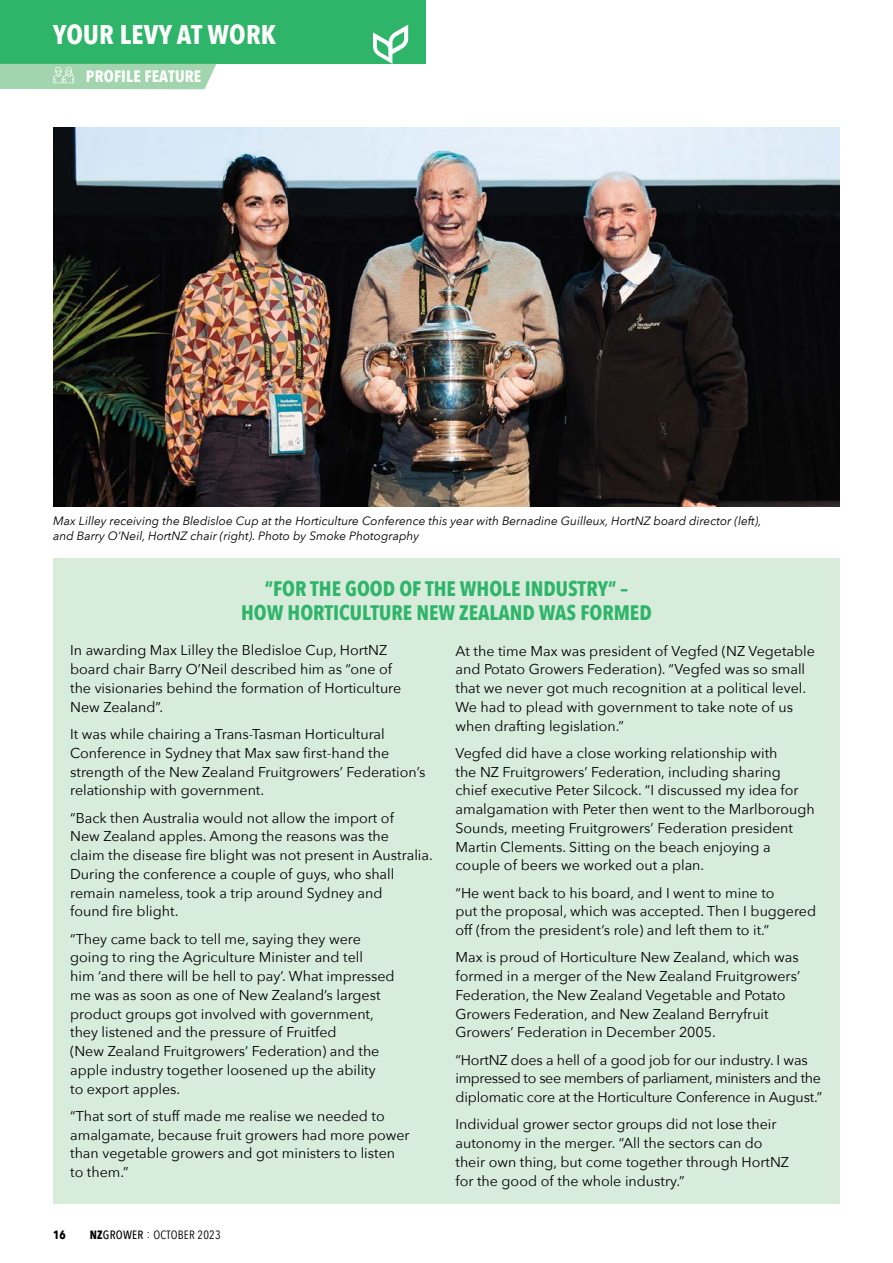
<style>
.page{position:relative;width:893px;height:1263px;background:#fff}
.page>*{position:absolute;margin:0;border:0;box-sizing:border-box;transform-origin:0 0}
.t1{font:700 27px "Avenir Next Condensed";letter-spacing:.01em;color:#fff}
.t2{font:700 21px/24px "Avenir Next Condensed";color:#2fb56a;text-align:center}
.t3{font:700 16.5px "Avenir Next Condensed";letter-spacing:.01em;color:#fff}
.t4{font:14.25px/18.8px "Avenir Next";color:#000}
.t5{font:italic 12px/15px "Avenir Next";color:#000}
.t6{font:12px "Avenir Next Condensed";letter-spacing:.02em;color:#000}
.t7{font:700 12px "Avenir Next Condensed";color:#000}
.s1{font-weight:700}
.s2{font-weight:500}
</style>
<div class="page">
<div style="left:0;top:0;width:425px;height:64px;background:#2fb56a"></div>
<svg style="left:373px;top:25px;width:35px;height:39px"></svg>
<div style="left:0;top:64px;width:216px;height:25px;background:#a2d5ae"></div>
<div style="left:53px;top:558px;width:787px;height:645px;background:#d8ecdb"></div>
<img style="left:53px;top:128px;width:787px;height:378px">
<h1 class="t1" style="left:53px;top:18px;width:225px">YOUR LEVY AT WORK</h1>
<p class="t3" style="left:86px;top:66px;width:117px">PROFILE FEATURE</p>
<p class="t5" style="left:53px;top:513px;width:710px">Max Lilley receiving the Bledisloe Cup at the Horticulture Conference this year with Bernadine Guilleux, HortNZ board director (left), and Barry O’Neil, HortNZ chair (right). Photo by Smoke Photography</p>
<h2 class="t2" style="left:241px;top:576px;width:412px">“FOR THE GOOD OF THE WHOLE INDUSTRY” –<br>HOW HORTICULTURE NEW ZEALAND WAS FORMED</h2>
<p class="t4" style="left:70px;top:640px;width:333px">In awarding Max Lilley the Bledisloe Cup, HortNZ board chair Barry O’Neil described him as “one of the visionaries behind the formation of Horticulture New Zealand”.</p>
<p class="t4" style="left:70px;top:724px;width:357px">It was while chairing a Trans-Tasman Horticultural Conference in Sydney that Max saw first-hand the strength of the New Zealand Fruitgrowers’ Federation’s relationship with government.</p>
<p class="t4" style="left:70px;top:807px;width:364px">“Back then Australia would not allow the import of<br>New Zealand apples. Among the reasons was the<br>claim the disease fire blight was not present in Australia.<br>During the conference a couple of guys, who shall remain nameless, took a trip around Sydney and<br>found fire blight.</p>
<p class="t4" style="left:70px;top:929px;width:326px">“They came back to tell me, saying they were going to ring the Agriculture Minister and tell<br>him ‘and there will be hell to pay’. What impressed me was as soon as one of New Zealand’s largest product groups got involved with government, they listened and the pressure of Fruitfed<br>(New Zealand Fruitgrowers’ Federation) and the apple industry together loosened up the ability<br>to export apples.</p>
<p class="t4" style="left:70px;top:1106px;width:341px">“That sort of stuff made me realise we needed to amalgamate, because fruit growers had more power than vegetable growers and got ministers to listen to them.”</p>
<p class="t4" style="left:455px;top:641px;width:361px">At the time Max was president of Vegfed (NZ Vegetable and Potato Growers Federation). “Vegfed was so small that we never got much recognition at a political level.<br>We had to plead with government to take note of us when drafting legislation.”</p>
<p class="t4" style="left:455px;top:743px;width:361px">Vegfed did have a close working relationship with<br>the NZ Fruitgrowers’ Federation, including sharing chief executive Peter Silcock. “I discussed my idea for amalgamation with Peter then went to the Marlborough Sounds, meeting Fruitgrowers’ Federation president Martin Clements. Sitting on the beach enjoying a couple of beers we worked out a plan.</p>
<p class="t4" style="left:455px;top:883px;width:362px">“He went back to his board, and I went to mine to<br>put the proposal, which was accepted. Then I buggered off (from the president’s role) and left them to it.”</p>
<p class="t4" style="left:455px;top:947px;width:346px">Max is proud of Horticulture New Zealand, which was formed in a merger of the New Zealand Fruitgrowers’ Federation, the New Zealand Vegetable and Potato Growers Federation, and New Zealand Berryfruit Growersʼ Federation in December 2005.</p>
<p class="t4" style="left:455px;top:1050px;width:368px">“HortNZ does a hell of a good job for our industry. I was impressed to see members of parliament, ministers and the diplomatic core at the Horticulture Conference in August.”</p>
<p class="t4" style="left:455px;top:1114px;width:335px">Individual grower sector groups did not lose their autonomy in the merger. “All the sectors can do their own thing, but come together through HortNZ for the good of the whole industry.”</p>
<p class="t7" style="left:53px;top:1228px;width:14px">16</p>
<p class="t6" style="left:90px;top:1225px;width:133px"><span class="s1">NZ</span><span class="s2">GROWER</span> : OCTOBER 2023</p>
</div>
